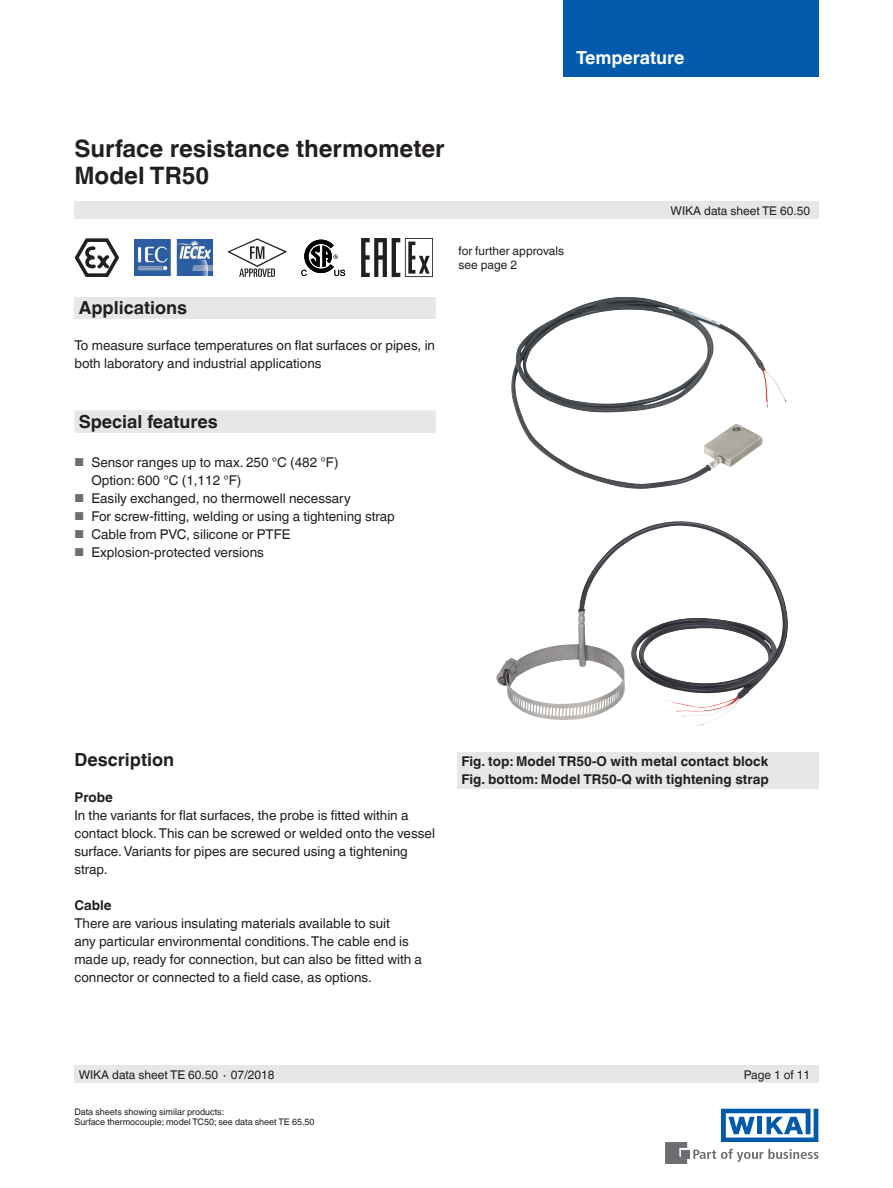
<style>
.page{position:relative;width:893px;height:1188px;background:#fff}
.page>*{position:absolute;margin:0;border:0;box-sizing:border-box;transform-origin:0 0}
.t1{font:700 24px/27px "Helvetica World";color:#231f20}
.t2{font:700 18px "Helvetica World";color:#231f20}
.t3{font:700 18px "Helvetica World";color:#fff}
.t4{font:13.5px/18px "Helvetica World";color:#231f20}
.t5{font:700 13.5px/18px "Helvetica World";color:#231f20}
.t6{font:12px/13.5px "Helvetica World";color:#231f20}
.t7{font:9px/10.5px "Helvetica World";color:#231f20}
.s1{font-size:11.55px;color:#6c6d70}
</style>
<div class="page">
<div style="left:74px;top:297px;width:362px;height:22px;background:#e6e7e9"></div>
<div style="left:74px;top:202px;width:745px;height:17px;background:#e6e7e9"></div>
<div style="left:74px;top:1066px;width:745px;height:17px;background:#e6e7e9"></div>
<svg style="left:693px;top:1149px;width:126px;height:13px"></svg>
<div style="left:682px;top:1150px;width:8px;height:8px;background:#6c6d70"></div>
<svg style="left:665px;top:1142px;width:22px;height:22px"></svg>
<svg style="left:721px;top:1109px;width:97px;height:33px"></svg>
<div style="left:563px;top:0;width:256px;height:77px;background:#015aaa"></div>
<img style="left:496px;top:521px;width:291px;height:205px">
<img style="left:511px;top:296px;width:276px;height:193px">
<svg style="left:361px;top:238px;width:72px;height:39px"></svg>
<svg style="left:74px;top:238px;width:45px;height:39px"></svg>
<img style="left:134px;top:240px;width:78px;height:35px">
<svg style="left:227px;top:238px;width:60px;height:39px"></svg>
<svg style="left:301px;top:240px;width:44px;height:36px"></svg>
<div style="left:457px;top:752px;width:362px;height:37px;background:#e6e7e9"></div>
<div style="left:74px;top:410px;width:362px;height:23px;background:#e6e7e9"></div>
<h2 class="t3" style="left:576px;top:47px;width:110px">Temperature</h2>
<h1 class="t1" style="left:74px;top:135px;width:372px">Surface resistance thermometer<br>Model TR50</h1>
<h2 class="t2" style="left:79px;top:297px;width:110px">Applications</h2>
<p class="t4" style="left:74px;top:336px;width:362px">To measure surface temperatures on flat surfaces or pipes, in both laboratory and industrial applications</p>
<h2 class="t2" style="left:79px;top:411px;width:141px">Special features</h2>
<p class="t4" style="left:91px;top:453px;width:249px;text-indent:-17px"><span class="s1">■</span> Sensor ranges up to max. 250 °C (482 °F)<br>Option: 600 °C (1,112 °F)</p>
<p class="t4" style="left:74px;top:489px;width:278px"><span class="s1">■</span> Easily exchanged, no thermowell necessary</p>
<p class="t4" style="left:74px;top:507px;width:322px"><span class="s1">■</span> For screw-fitting, welding or using a tightening strap</p>
<p class="t4" style="left:74px;top:525px;width:218px"><span class="s1">■</span> Cable from PVC, silicone or PTFE</p>
<p class="t4" style="left:74px;top:543px;width:191px"><span class="s1">■</span> Explosion-protected versions</p>
<p class="t6" style="left:459px;top:244px;width:107px">for further approvals see page 2</p>
<p class="t6" style="left:671px;top:204px;width:141px">WIKA data sheet TE 60.50</p>
<h2 class="t2" style="left:74px;top:750px;width:101px">Description</h2>
<p class="t5" style="left:74px;top:789px;width:40px">Probe</p>
<p class="t4" style="left:74px;top:807px;width:362px">In the variants for flat surfaces, the probe is fitted within a contact block. This can be screwed or welded onto the vessel surface. Variants for pipes are secured using a tightening strap.</p>
<p class="t5" style="left:74px;top:897px;width:39px">Cable</p>
<p class="t4" style="left:74px;top:915px;width:349px">There are various insulating materials available to suit<br>any particular environmental conditions. The cable end is made up, ready for connection, but can also be fitted with a connector or connected to a field case, as options.</p>
<p class="t5" style="left:461px;top:753px;width:309px">Fig. top: Model TR50-O with metal contact block<br>Fig. bottom: Model TR50-Q with tightening strap</p>
<p class="t6" style="left:79px;top:1068px;width:197px">WIKA data sheet TE 60.50 ∙ 07/2018</p>
<p class="t6" style="left:744px;top:1068px;width:68px">Page 1 of 11</p>
<p class="t7" style="left:74px;top:1107px;width:242px">Data sheets showing similar products:<br>Surface thermocouple; model TC50; see data sheet TE 65.50</p>
</div>
